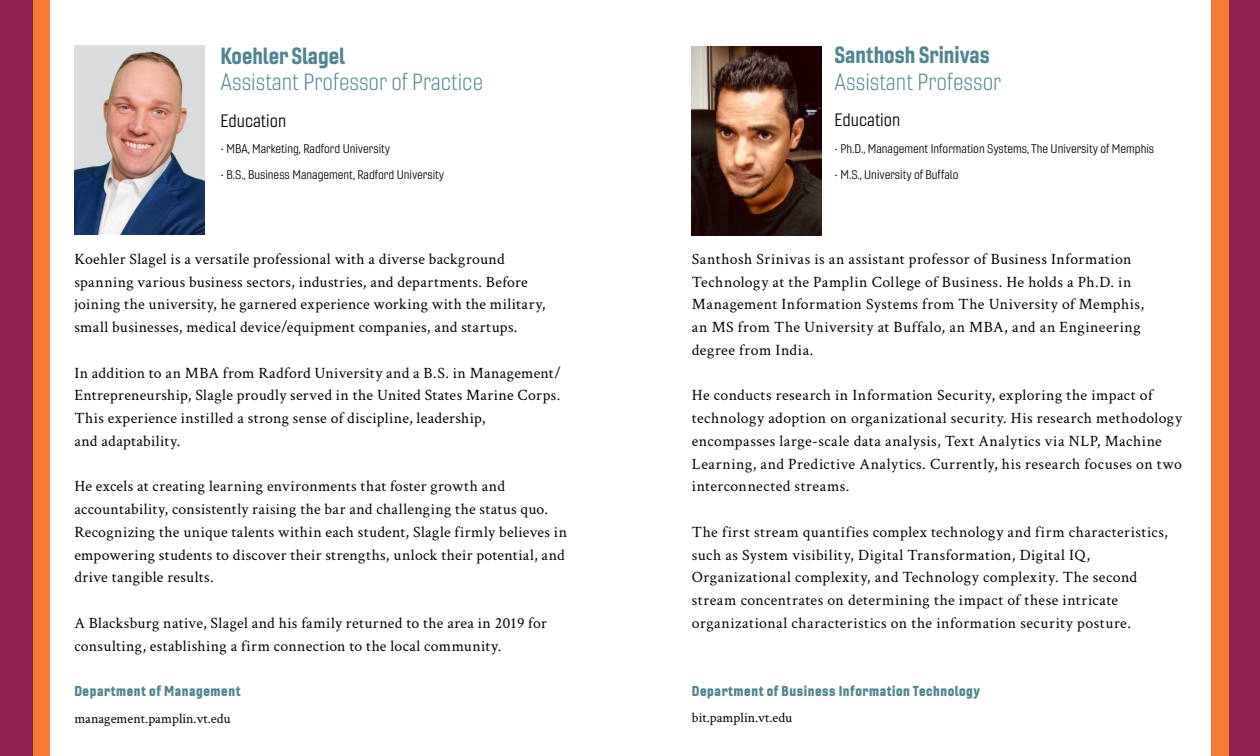
<style>
.page{position:relative;width:1260px;height:756px;background:#fff}
.page>*{position:absolute;margin:0;border:0;box-sizing:border-box;transform-origin:0 0}
.t1{font:22.75px "Gineso Nor Lig";color:#508590}
.t2{font:22.75px "Gineso Con Bol";color:#508590}
.t3{font:17.5px "Gineso Nor Boo";color:#000}
.t4{font:15.75px/22.8px "Crimson Text";letter-spacing:.025em;color:#000}
.t5{font:14px "Gineso Con Bla";letter-spacing:.04em;color:#508590}
.t6{font:14px "Crimson Text";color:#000}
.t7{font:12.25px "Gineso Nor Boo";color:#000}
</style>
<div class="page">
<img style="left:74px;top:45px;width:130px;height:189px">
<div style="left:2px;top:0;width:47px;height:756px;background:#f47932"></div>
<div style="left:0;top:0;width:33px;height:756px;background:#902052"></div>
<div style="left:1212px;top:0;width:47px;height:756px;background:#f47932"></div>
<div style="left:1229px;top:0;width:31px;height:756px;background:#902052"></div>
<img style="left:692px;top:47px;width:130px;height:189px">
<h1 class="t2" style="left:220px;top:41px;width:126px">Koehler Slagel</h1>
<h1 class="t1" style="left:220px;top:68px;width:264px">Assistant Professor of Practice</h1>
<p class="t3" style="left:220px;top:110px;width:67px">Education</p>
<p class="t7" style="left:220px;top:141px;width:171px">• MBA, Marketing, Radford University</p>
<p class="t7" style="left:220px;top:167px;width:225px">• B.S., Business Management, Radford University</p>
<p class="t4" style="left:74px;top:247px;width:473px">Koehler Slagel is a versatile professional with a diverse background spanning various business sectors, industries, and departments. Before joining the university, he garnered experience working with the military, small businesses, medical device/equipment companies, and startups.</p>
<p class="t4" style="left:74px;top:361px;width:488px">In addition to an MBA from Radford University and a B.S. in Management/ Entrepreneurship, Slagle proudly served in the United States Marine Corps.<br>This experience instilled a strong sense of discipline, leadership,<br>and adaptability.</p>
<p class="t4" style="left:74px;top:474px;width:494px">He excels at creating learning environments that foster growth and accountability, consistently raising the bar and challenging the status quo.<br>Recognizing the unique talents within each student, Slagle firmly believes in empowering students to discover their strengths, unlock their potential, and drive tangible results.</p>
<p class="t4" style="left:74px;top:611px;width:474px">A Blacksburg native, Slagel and his family returned to the area in 2019 for consulting, establishing a firm connection to the local community.</p>
<p class="t5" style="left:74px;top:682px;width:168px">Department of Management</p>
<p class="t6" style="left:74px;top:709px;width:158px">management.pamplin.vt.edu</p>
<h1 class="t2" style="left:835px;top:40px;width:157px">Santhosh Srinivas</h1>
<h1 class="t1" style="left:835px;top:68px;width:168px">Assistant Professor</h1>
<p class="t3" style="left:835px;top:109px;width:67px">Education</p>
<p class="t7" style="left:835px;top:141px;width:321px">• Ph.D., Management Information Systems, The University of Memphis</p>
<p class="t7" style="left:835px;top:167px;width:125px">• M.S., University of Buffalo</p>
<p class="t4" style="left:692px;top:247px;width:454px">Santhosh Srinivas is an assistant professor of Business Information Technology at the Pamplin College of Business. He holds a Ph.D. in Management Information Systems from The University of Memphis, an MS from The University at Buffalo, an MBA, and an Engineering degree from India.</p>
<p class="t4" style="left:692px;top:383px;width:492px">He conducts research in Information Security, exploring the impact of technology adoption on organizational security. His research methodology encompasses large-scale data analysis, Text Analytics via NLP, Machine Learning, and Predictive Analytics. Currently, his research focuses on two interconnected streams.</p>
<p class="t4" style="left:692px;top:520px;width:478px">The first stream quantifies complex technology and firm characteristics, such as System visibility, Digital Transformation, Digital IQ, Organizational complexity, and Technology complexity. The second stream concentrates on determining the impact of these intricate organizational characteristics on the information security posture.</p>
<p class="t5" style="left:692px;top:682px;width:290px">Department of Business Information Technology</p>
<p class="t6" style="left:692px;top:708px;width:102px">bit.pamplin.vt.edu</p>
</div>
